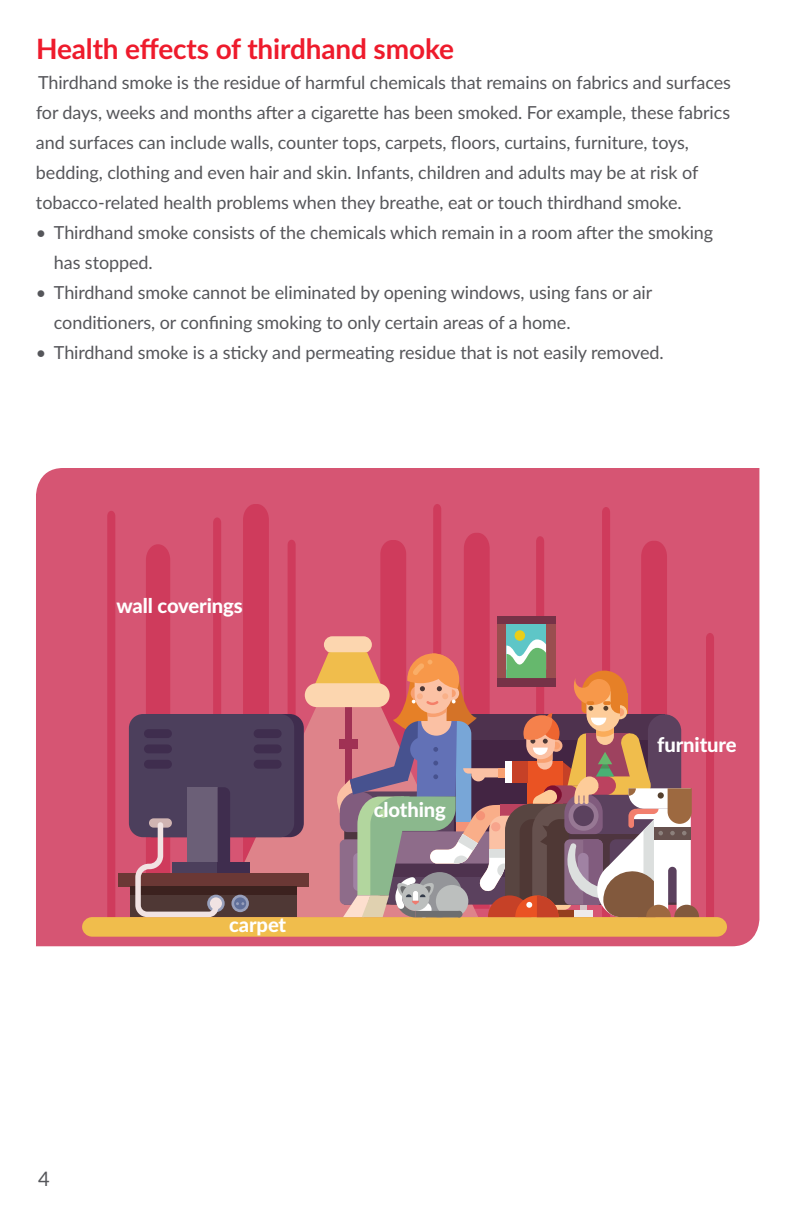
<style>
.page{position:relative;width:792px;height:1224px;background:#fff}
.page>*{position:absolute;margin:0;border:0;box-sizing:border-box;transform-origin:0 0}
.t1{font:700 28px "Lato";letter-spacing:-.005em;color:#ee1b2c}
.t2{font:800 20.2px "Lato";letter-spacing:-.005em;color:#fff}
.t3{font:20px "Lato";color:#55565a}
.t4{font:18px/30px "Lato";letter-spacing:-.005em;color:#55565a}
</style>
<div class="page">
<div style="left:36px;top:468px;width:723px;height:478px;background:#d65573"></div>
<svg style="left:288px;top:540px;width:8px;height:166px"></svg>
<div style="left:107px;top:511px;width:8px;height:406px;background:#cf3b5c"></div>
<div style="left:706px;top:633px;width:8px;height:284px;background:#cf3b5c"></div>
<svg style="left:230px;top:706px;width:85px;height:211px;background:#db7a85"></svg>
<div style="left:305px;top:683px;width:85px;height:24px;background:#fcd6af;border-radius:12px"></div>
<div style="left:82px;top:917px;width:645px;height:20px;background:#f0bd4c;border-radius:10px"></div>
<div style="left:119px;top:873px;width:190px;height:13px;background:#6b3835"></div>
<div style="left:131px;top:886px;width:166px;height:31px;background:#4f3835"></div>
<div style="left:131px;top:886px;width:166px;height:9px;background:#3c221f"></div>
<div style="left:139px;top:714px;width:165px;height:123px;background:#3f2d4e;border-radius:14px"></div>
<div style="left:129px;top:714px;width:165px;height:123px;background:#4c3f5c;border-radius:14px"></div>
<div style="left:218px;top:863px;width:32px;height:10px;background:#3f2d4e"></div>
<div style="left:254px;top:729px;width:28px;height:9px;background:#3f2d4e;border-radius:4px"></div>
<div style="left:254px;top:744px;width:28px;height:9px;background:#3f2d4e;border-radius:4px"></div>
<div style="left:254px;top:760px;width:28px;height:9px;background:#3f2d4e;border-radius:4px"></div>
<svg style="left:135px;top:517px;width:95px;height:401px"></svg>
<svg style="left:231px;top:895px;width:18px;height:17px"></svg>
<div style="left:234px;top:897px;width:12px;height:12px;background:#61709a;border-radius:50%"></div>
<svg style="left:236px;top:504px;width:33px;height:409px"></svg>
<div style="left:210px;top:897px;width:12px;height:12px;background:#f1e3e3;border-radius:50%"></div>
<svg style="left:315px;top:504px;width:384px;height:414px;background:#ba6b75"></svg>
<div style="left:456px;top:911px;width:7px;height:6px;background:#6d6e70;border-radius:50%"></div>
<div style="left:379px;top:809px;width:9px;height:9px;background:#b2d69e;border-radius:50%"></div>
<h1 class="t1" style="left:36px;top:28px;width:420px">Health effects of thirdhand smoke</h1>
<p class="t4" style="left:36px;top:66px;width:696px">Thirdhand smoke is the residue of harmful chemicals that remains on fabrics and surfaces for days, weeks and months after a cigarette has been smoked. For example, these fabrics and surfaces can include walls, counter tops, carpets, floors, curtains, furniture, toys, bedding, clothing and even hair and skin. Infants, children and adults may be at risk of tobacco-related health problems when they breathe, eat or touch thirdhand smoke.</p>
<p class="t4" style="left:54px;top:216px;width:661px;text-indent:-18px">• Thirdhand smoke consists of the chemicals which remain in a room after the smoking has stopped.</p>
<p class="t4" style="left:54px;top:276px;width:600px;text-indent:-18px">• Thirdhand smoke cannot be eliminated by opening windows, using fans or air conditioners, or confining smoking to only certain areas of a home.</p>
<p class="t4" style="left:36px;top:336px;width:629px">• Thirdhand smoke is a sticky and permeating residue that is not easily removed.</p>
<p class="t2" style="left:116px;top:590px;width:128px">wall coverings</p>
<p class="t2" style="left:229px;top:909px;width:59px">carpet</p>
<p class="t2" style="left:374px;top:795px;width:74px">clothing</p>
<p class="t3" style="left:38px;top:1165px;width:13px">4</p>
<p class="t2" style="left:657px;top:729px;width:81px">furniture</p>
</div>
